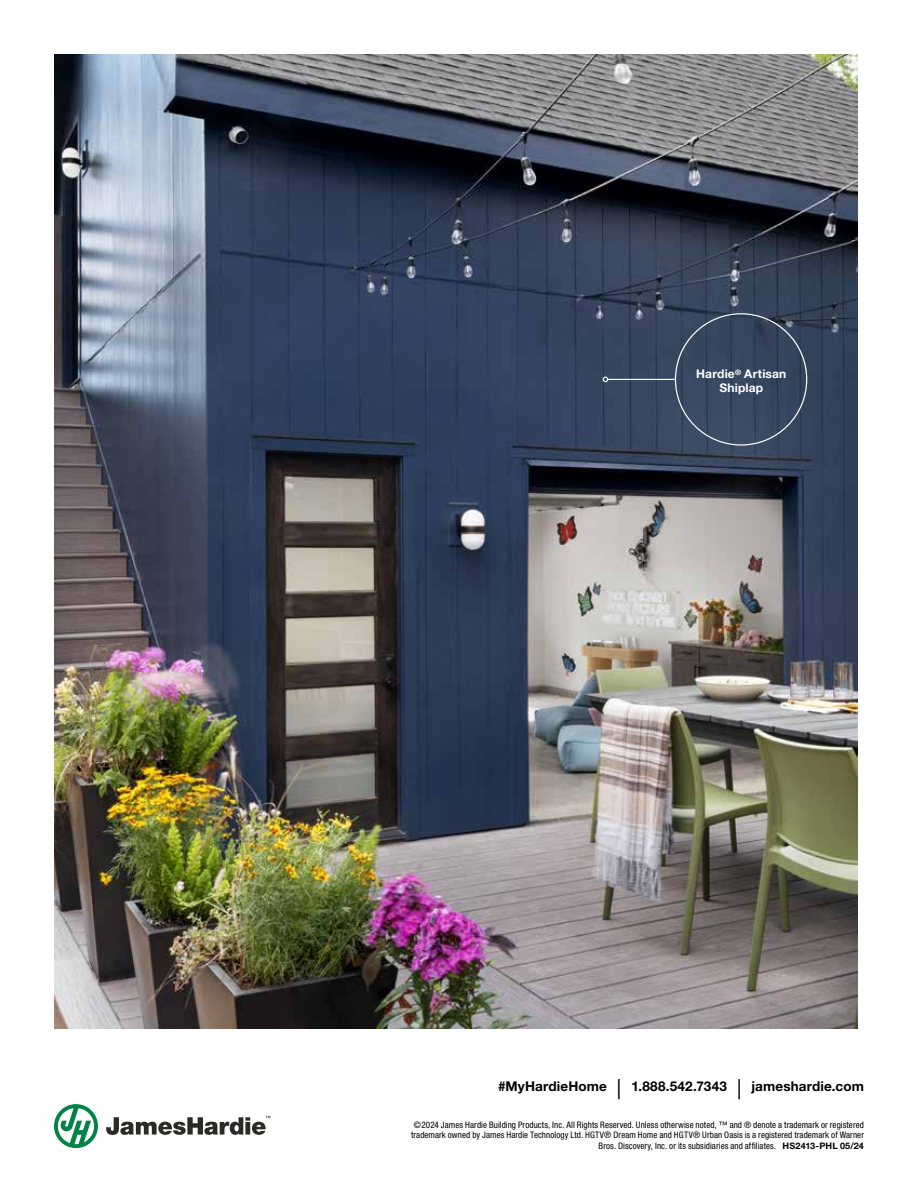
<style>
.page{position:relative;width:918px;height:1188px;background:#fff}
.page>*{position:absolute;margin:0;border:0;box-sizing:border-box;transform-origin:0 0}
.t1{font:700 13.5px "Helvetica Neue LT Pro";letter-spacing:.01em;color:#000}
.t2{font:700 12px/13.5px "Helvetica Neue LT Pro";letter-spacing:.015em;color:#fff;text-align:center}
.t3{font:condensed 9px/10.5px "Helvetica Neue LT Pro";letter-spacing:.01em;color:#000;text-align:right}
.s1{font-size:20.25px}
.s2{font-weight:700;font-stretch:normal}
</style>
<div class="page">
<svg style="left:54px;top:1104px;width:44px;height:44px"></svg>
<svg style="left:106px;top:1116px;width:164px;height:19px"></svg>
<img style="left:54px;top:54px;width:804px;height:974px">
<hr style="left:608px;top:379px;width:67px;height:1px;background:#fff">
<svg style="left:603px;top:377px;width:5px;height:5px"></svg>
<h2 class="t2" style="left:696px;top:367px;width:92px">Hardie<sup>®</sup> Artisan<br>Shiplap</h2>
<h1 class="t1" style="left:498px;top:1078px;width:367px">#MyHardieHome <span class="s1">|</span> 1.888.542.7343 <span class="s1">|</span> jameshardie.com</h1>
<p class="t3" style="left:411px;top:1119px;width:454px">©2024 James Hardie Building Products, Inc. All Rights Reserved. Unless otherwise noted, ™ and ® denote a trademark or registered trademark owned by James Hardie Technology Ltd. HGTV® Dream Home and HGTV® Urban Oasis is a registered trademark of Warner<br>Bros. Discovery, Inc. or its subsidiaries and affiliates. <span class="s2">HS2413-PHL 05/24</span></p>
</div>
